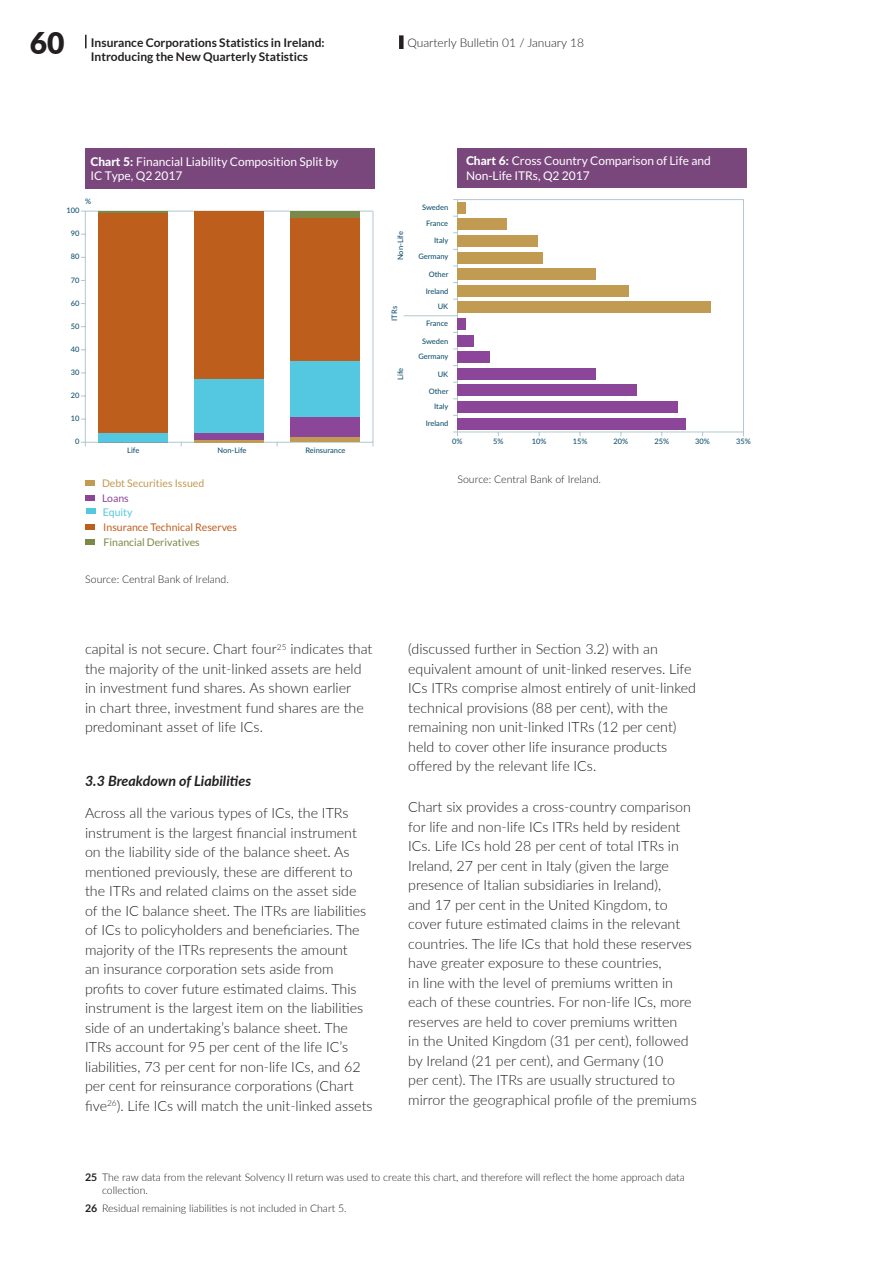
<style>
.page{position:relative;width:893px;height:1263px;background:#fff}
.page>*{position:absolute;margin:0;border:0;box-sizing:border-box;transform-origin:0 0}
.t1{font:900 30px "Lato";color:#231f20}
.Body_Text__5{font:300 14.25px/19.5px "Lato";color:#231f20}
.Subhead_II_3B4{font:italic 700 14.25px "Lato";color:#231f20}
.t2{font:12px/14.4px "Lato";color:#fff}
.Page_Header{font:700 12px "Lato";color:#231f20}
.t3{font:300 12px "Lato";color:#231f20}
.Footnotes_4-4__1{font:300 10.5px/13.5px "Lato";color:#231f20}
.t4{font:10.5px/15px "Lato";color:#be5e1c}
.t5{font:10.5px "Lato";color:#c19b52}
.t6{font:10.5px/13.6px "Lato";color:#53c8e0}
.t7{font:500 7.5px/16.4px "Lato";color:#125370;text-align:right}
.s1{font-weight:800}
.s2{color:#8b4599}
.s3{color:#7a8948}
.s4{font-weight:700}
</style>
<div class="page">
<svg style="left:85px;top:35px;width:2px;height:13px"></svg>
<div style="left:399px;top:35px;width:5px;height:14px;background:#231f20"></div>
<hr style="left:85px;top:442px;width:288px;height:1px;background:#b0c8ce">
<hr style="left:373px;top:211px;width:1px;height:235px;background:#b0c8ce">
<hr style="left:85px;top:211px;width:1px;height:231px;background:#b0c8ce">
<hr style="left:81px;top:211px;width:292px;height:1px;background:#b0c8ce">
<div style="left:85px;top:495px;width:9px;height:5px;background:#8b4599"></div>
<div style="left:86px;top:480px;width:9px;height:5px;background:#c19b52"></div>
<div style="left:86px;top:508px;width:9px;height:6px;background:#53c8e0"></div>
<div style="left:85px;top:524px;width:9px;height:6px;background:#be5e1c"></div>
<div style="left:85px;top:539px;width:9px;height:6px;background:#7a8948"></div>
<div style="left:85px;top:149px;width:289px;height:40px;background:#7a477c"></div>
<hr style="left:99px;top:211px;width:69px;height:2px;background:#7a8948">
<div style="left:291px;top:211px;width:69px;height:7px;background:#7a8948"></div>
<div style="left:99px;top:213px;width:69px;height:220px;background:#be5e1c"></div>
<div style="left:195px;top:211px;width:69px;height:169px;background:#be5e1c"></div>
<div style="left:291px;top:218px;width:69px;height:143px;background:#be5e1c"></div>
<div style="left:99px;top:433px;width:69px;height:9px;background:#53c8e0"></div>
<div style="left:195px;top:380px;width:69px;height:53px;background:#53c8e0"></div>
<div style="left:291px;top:361px;width:69px;height:56px;background:#53c8e0"></div>
<div style="left:195px;top:433px;width:69px;height:7px;background:#8b4599"></div>
<div style="left:291px;top:417px;width:69px;height:21px;background:#8b4599"></div>
<hr style="left:195px;top:440px;width:69px;height:2px;background:#c19b52">
<hr style="left:291px;top:438px;width:69px;height:4px;background:#c19b52">
<hr style="left:457px;top:200px;width:1px;height:232px;background:#b0c8ce">
<hr style="left:404px;top:315px;width:53px;height:1px;background:#b0c8ce">
<hr style="left:453px;top:199px;width:290px;height:1px;background:#b0c8ce">
<hr style="left:457px;top:432px;width:286px;height:1px;background:#b0c8ce">
<hr style="left:743px;top:200px;width:1px;height:236px;background:#b0c8ce">
<div style="left:457px;top:418px;width:229px;height:12px;background:#8b4599"></div>
<div style="left:457px;top:401px;width:221px;height:12px;background:#8b4599"></div>
<div style="left:457px;top:384px;width:180px;height:12px;background:#8b4599"></div>
<div style="left:457px;top:368px;width:139px;height:12px;background:#8b4599"></div>
<div style="left:457px;top:351px;width:33px;height:12px;background:#8b4599"></div>
<div style="left:457px;top:335px;width:17px;height:12px;background:#8b4599"></div>
<div style="left:457px;top:318px;width:9px;height:12px;background:#8b4599"></div>
<div style="left:457px;top:301px;width:254px;height:12px;background:#c19b52"></div>
<div style="left:457px;top:285px;width:172px;height:12px;background:#c19b52"></div>
<div style="left:457px;top:268px;width:139px;height:12px;background:#c19b52"></div>
<div style="left:457px;top:218px;width:49px;height:12px;background:#c19b52"></div>
<div style="left:457px;top:202px;width:9px;height:12px;background:#c19b52"></div>
<div style="left:457px;top:149px;width:290px;height:39px;background:#7a477c"></div>
<div style="left:457px;top:252px;width:86px;height:12px;background:#c19b52"></div>
<div style="left:457px;top:235px;width:81px;height:12px;background:#c19b52"></div>
<h1 class="t1" style="left:30px;top:20px;width:36px">60</h1>
<p class="Page_Header" style="left:91px;top:36px;width:235px">Insurance Corporations Statistics in Ireland:</p>
<p class="t3" style="left:407px;top:34px;width:178px">Quarterly Bulletin 01 / January 18</p>
<p class="Page_Header" style="left:91px;top:50px;width:219px">Introducing the New Quarterly Statistics</p>
<p class="t2" style="left:91px;top:154px;width:249px"><span class="s1">Chart 5:</span> Financial Liability Composition Split by<br>IC Type, Q2 2017</p>
<p class="t7" style="left:85px;top:192px;width:8px">%</p>
<p class="t7" style="left:66px;top:202px;width:15px">100</p>
<p class="t7" style="left:71px;top:225px;width:10px">90</p>
<p class="t7" style="left:71px;top:248px;width:10px">80</p>
<p class="t7" style="left:71px;top:271px;width:10px">70</p>
<p class="t7" style="left:71px;top:294px;width:10px">60</p>
<p class="t7" style="left:71px;top:318px;width:10px">50</p>
<p class="t7" style="left:71px;top:341px;width:10px">40</p>
<p class="t7" style="left:71px;top:364px;width:10px">30</p>
<p class="t7" style="left:71px;top:387px;width:10px">20</p>
<p class="t7" style="left:71px;top:410px;width:10px">10</p>
<p class="t7" style="left:75px;top:433px;width:6px">0</p>
<p class="t7" style="left:127px;top:442px;width:14px">Life</p>
<p class="t7" style="left:218px;top:442px;width:31px">Non-Life</p>
<p class="t7" style="left:305px;top:442px;width:42px">Reinsurance</p>
<p class="t5" style="left:102px;top:477px;width:104px">Debt Securities Issued</p>
<p class="t6" style="left:102px;top:491px;width:32px"><span class="s2">Loans<br></span>Equity</p>
<p class="t4" style="left:103px;top:520px;width:135px">Insurance Technical Reserves<br><span class="s3">Financial Derivatives</span></p>
<p class="Footnotes_4-4__1" style="left:85px;top:572px;width:145px">Source: Central Bank of Ireland.</p>
<p class="t7" style="left:392px;top:260px;width:31px;rotate:-90deg">Non-Life</p>
<p class="t7" style="left:386px;top:321px;width:16px;rotate:-90deg">ITRs</p>
<p class="t7" style="left:392px;top:380px;width:14px;rotate:-90deg">Life</p>
<p class="t7" style="left:418px;top:199px;width:32px">Sweden<br>France<br>Italy<br>Germany</p>
<p class="t7" style="left:429px;top:266px;width:21px">Other</p>
<p class="t7" style="left:426px;top:283px;width:24px;line-height:15.5px">Ireland<br>UK</p>
<p class="t7" style="left:426px;top:315px;width:24px">France</p>
<p class="t7" style="left:418px;top:333px;width:32px;line-height:15.5px;text-align:center">Sweden<br>Germany</p>
<p class="t7" style="left:438px;top:366px;width:12px">UK</p>
<p class="t7" style="left:429px;top:383px;width:21px;line-height:15px">Other<br>Italy</p>
<p class="t7" style="left:426px;top:414px;width:24px">Ireland</p>
<p class="t2" style="left:466px;top:154px;width:246px"><span class="s1">Chart 6:</span> Cross Country Comparison of Life and<br>Non-Life ITRs, Q2 2017</p>
<p class="t7" style="left:452px;top:432px;width:12px">0%</p>
<p class="t7" style="left:493px;top:432px;width:12px">5%</p>
<p class="t7" style="left:532px;top:432px;width:16px">10%</p>
<p class="t7" style="left:573px;top:432px;width:16px">15%</p>
<p class="t7" style="left:613px;top:432px;width:16px">20%</p>
<p class="t7" style="left:654px;top:432px;width:16px">25%</p>
<p class="t7" style="left:695px;top:432px;width:16px">30%</p>
<p class="t7" style="left:736px;top:432px;width:16px">35%</p>
<p class="Footnotes_4-4__1" style="left:457px;top:472px;width:145px">Source: Central Bank of Ireland.</p>
<p class="Body_Text__5" style="left:85px;top:639px;width:289px">capital is not secure. Chart four<sup>25</sup> indicates that the majority of the unit-linked assets are held in investment fund shares. As shown earlier<br>in chart three, investment fund shares are the predominant asset of life ICs.</p>
<p class="Subhead_II_3B4" style="left:85px;top:770px;width:168px">3.3 Breakdown of Liabilities</p>
<p class="Body_Text__5" style="left:85px;top:803px;width:289px">Across all the various types of ICs, the ITRs instrument is the largest financial instrument on the liability side of the balance sheet. As mentioned previously, these are different to the ITRs and related claims on the asset side of the IC balance sheet. The ITRs are liabilities of ICs to policyholders and beneficiaries. The majority of the ITRs represents the amount<br>an insurance corporation sets aside from profits to cover future estimated claims. This instrument is the largest item on the liabilities side of an undertaking’s balance sheet. The ITRs account for 95 per cent of the life IC’s liabilities, 73 per cent for non-life ICs, and 62 per cent for reinsurance corporations (Chart five<sup>26</sup>). Life ICs will match the unit-linked assets</p>
<p class="Body_Text__5" style="left:408px;top:639px;width:289px">(discussed further in Section 3.2) with an equivalent amount of unit-linked reserves. Life ICs ITRs comprise almost entirely of unit-linked technical provisions (88 per cent), with the remaining non unit-linked ITRs (12 per cent) held to cover other life insurance products offered by the relevant life ICs.</p>
<p class="Body_Text__5" style="left:408px;top:797px;width:290px">Chart six provides a cross-country comparison for life and non-life ICs ITRs held by resident ICs. Life ICs hold 28 per cent of total ITRs in Ireland, 27 per cent in Italy (given the large presence of Italian subsidiaries in Ireland),<br>and 17 per cent in the United Kingdom, to cover future estimated claims in the relevant countries. The life ICs that hold these reserves have greater exposure to these countries,<br>in line with the level of premiums written in each of these countries. For non-life ICs, more reserves are held to cover premiums written<br>in the United Kingdom (31 per cent), followed by Ireland (21 per cent), and Germany (10<br>per cent). The ITRs are usually structured to mirror the geographical profile of the premiums</p>
<p class="Footnotes_4-4__1" style="left:102px;top:1170px;width:584px;text-indent:-17px"><span class="s4">25</span> The raw data from the relevant Solvency II return was used to create this chart, and therefore will reflect the home approach data collection.</p>
<p class="Footnotes_4-4__1" style="left:85px;top:1201px;width:263px"><span class="s4">26</span> Residual remaining liabilities is not included in Chart 5.</p>
</div>
